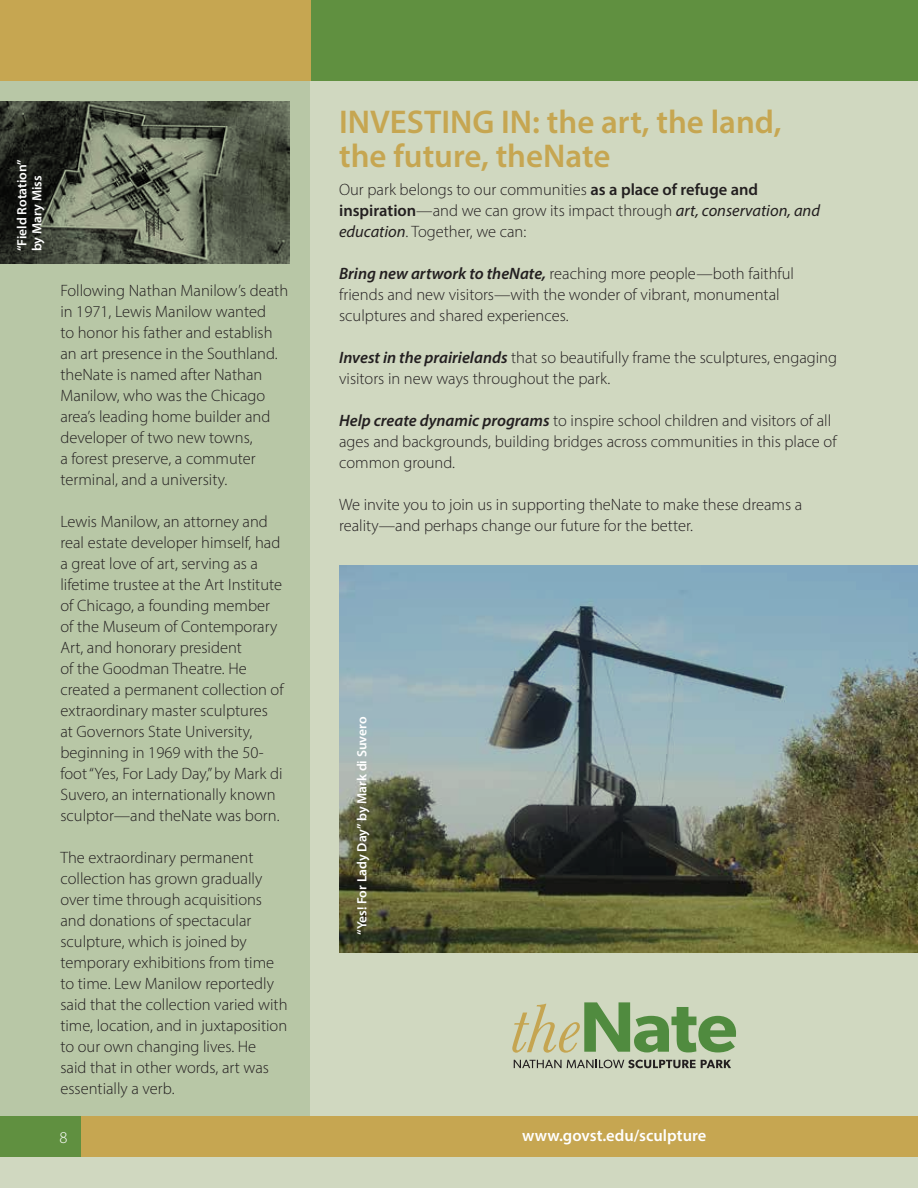
<style>
.page{position:relative;width:918px;height:1188px;background:#d0d8c0}
.page>*{position:absolute;margin:0;border:0;box-sizing:border-box;transform-origin:0 0}
.t1{font:600 33px/34.5px "Myriad Pro";color:#c6a651}
.t2{font:300 16.5px/21px "Myriad Pro";color:#231f20}
.t3{font:600 16.5px "Myriad Pro";color:#fff}
.t4{font:300 16.5px "Myriad Pro";color:#fff}
.t5{font:600 13.5px/15px "Myriad Pro";color:#fff}
.s1{font-weight:600}
.s2{font-weight:400;font-style:italic}
.s3{font-weight:600;font-style:italic}
</style>
<div class="page">
<div style="left:0;top:81px;width:310px;height:1036px;background:#b8c7a6"></div>
<div style="left:0;top:1117px;width:81px;height:40px;background:#609040"></div>
<div style="left:310px;top:0;width:608px;height:81px;background:#609040"></div>
<div style="left:0;top:0;width:310px;height:81px;background:#c6a651"></div>
<div style="left:81px;top:1117px;width:837px;height:40px;background:#c6a651"></div>
<img style="left:0;top:102px;width:290px;height:161px">
<img style="left:339px;top:566px;width:579px;height:387px">
<svg style="left:514px;top:1060px;width:217px;height:8px"></svg>
<svg style="left:512px;top:1002px;width:224px;height:51px"></svg>
<p class="t5" style="left:14px;top:251px;width:94px;rotate:-90deg">“Field Rotation” by Mary Miss</p>
<p class="t2" style="left:60px;top:279px;width:229px">Following Nathan Manilow’s death in 1971, Lewis Manilow wanted<br>to honor his father and establish an art presence in the Southland. theNate is named after Nathan<br>Manilow, who was the Chicago area’s leading home builder and developer of two new towns,<br>a forest preserve, a commuter terminal, and a university.</p>
<p class="t2" style="left:60px;top:510px;width:225px">Lewis Manilow, an attorney and real estate developer himself, had a great love of art, serving as a lifetime trustee at the Art Institute of Chicago, a founding member of the Museum of Contemporary<br>Art, and honorary president<br>of the Goodman Theatre. He created a permanent collection of extraordinary master sculptures at Governors State University, beginning in 1969 with the 50- foot “Yes, For Lady Day,” by Mark di<br>Suvero, an internationally known sculptor—and theNate was born.</p>
<p class="t2" style="left:60px;top:846px;width:229px">The extraordinary permanent collection has grown gradually over time through acquisitions and donations of spectacular sculpture, which is joined by temporary exhibitions from time to time. Lew Manilow reportedly said that the collection varied with time, location, and in juxtaposition to our own changing lives. He<br>said that in other words, art was essentially a verb.</p>
<p class="t4" style="left:59px;top:1128px;width:10px">8</p>
<h1 class="t1" style="left:339px;top:104px;width:444px">INVESTING IN: the art, the land, the future, theNate</h1>
<p class="t2" style="left:339px;top:178px;width:482px">Our park belongs to our communities <span class="s1">as a place of refuge and inspiration</span>—and we can grow its impact through <span class="s2">art, conservation, and education</span>. Together, we can:</p>
<p class="t2" style="left:339px;top:262px;width:457px"><span class="s3">Bring new artwork to theNate,</span> reaching more people—both faithful friends and new visitors—with the wonder of vibrant, monumental sculptures and shared experiences.</p>
<p class="t2" style="left:339px;top:346px;width:499px"><span class="s3">Invest in the prairielands</span> that so beautifully frame the sculptures, engaging visitors in new ways throughout the park.</p>
<p class="t2" style="left:339px;top:409px;width:499px"><span class="s3">Help create dynamic programs</span> to inspire school children and visitors of all ages and backgrounds, building bridges across communities in this place of common ground.</p>
<p class="t2" style="left:339px;top:493px;width:465px">We invite you to join us in supporting theNate to make these dreams a reality—and perhaps change our future for the better.</p>
<p class="t5" style="left:354px;top:935px;width:220px;rotate:-90deg">“Yes! For Lady Day” by Mark di Suvero</p>
<p class="t3" style="left:522px;top:1125px;width:186px">www.govst.edu/sculpture</p>
</div>
